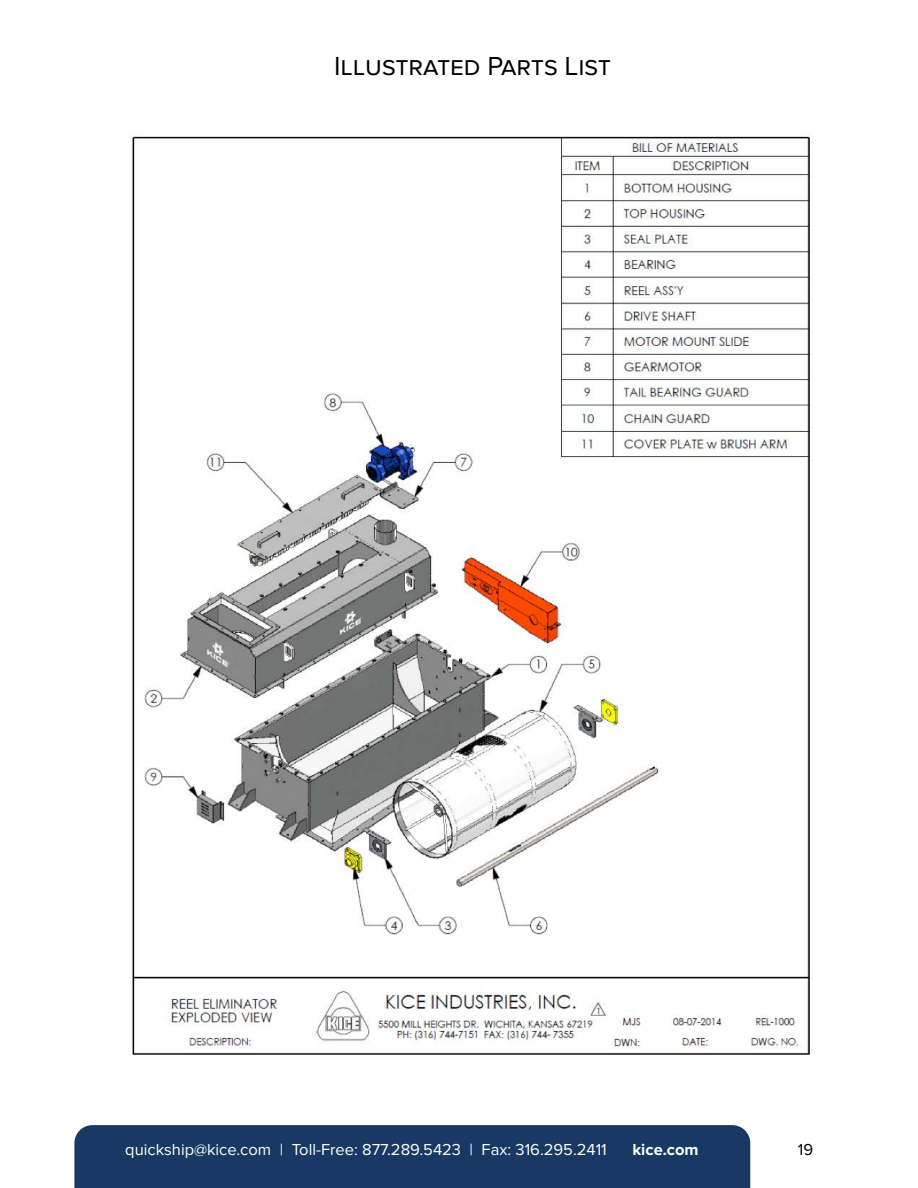
<style>
.page{position:relative;width:918px;height:1188px;background:#fff}
.page>*{position:absolute;margin:0;border:0;box-sizing:border-box;transform-origin:0 0}
.t1{font:27px "Proxima Nova";color:#000}
.t2{font:16.5px "Proxima Nova";color:#fff}
.t3{font:700 16.5px "Proxima Nova";color:#fff}
.t4{font:16.5px "Proxima Nova";color:#000}
</style>
<div class="page">
<div style="left:74px;top:1125px;width:676px;height:63px;background:#173963"></div>
<img style="left:131px;top:134px;width:679px;height:922px">
<h1 class="t1" style="left:334px;top:51px;width:278px">Illustrated Parts List</h1>
<p class="t2" style="left:125px;top:1140px;width:483px">quickship@kice.com | Toll-Free: 877.289.5423 | Fax: 316.295.2411</p>
<p class="t3" style="left:632px;top:1140px;width:68px">kice.com</p>
<p class="t4" style="left:798px;top:1140px;width:17px">19</p>
</div>
